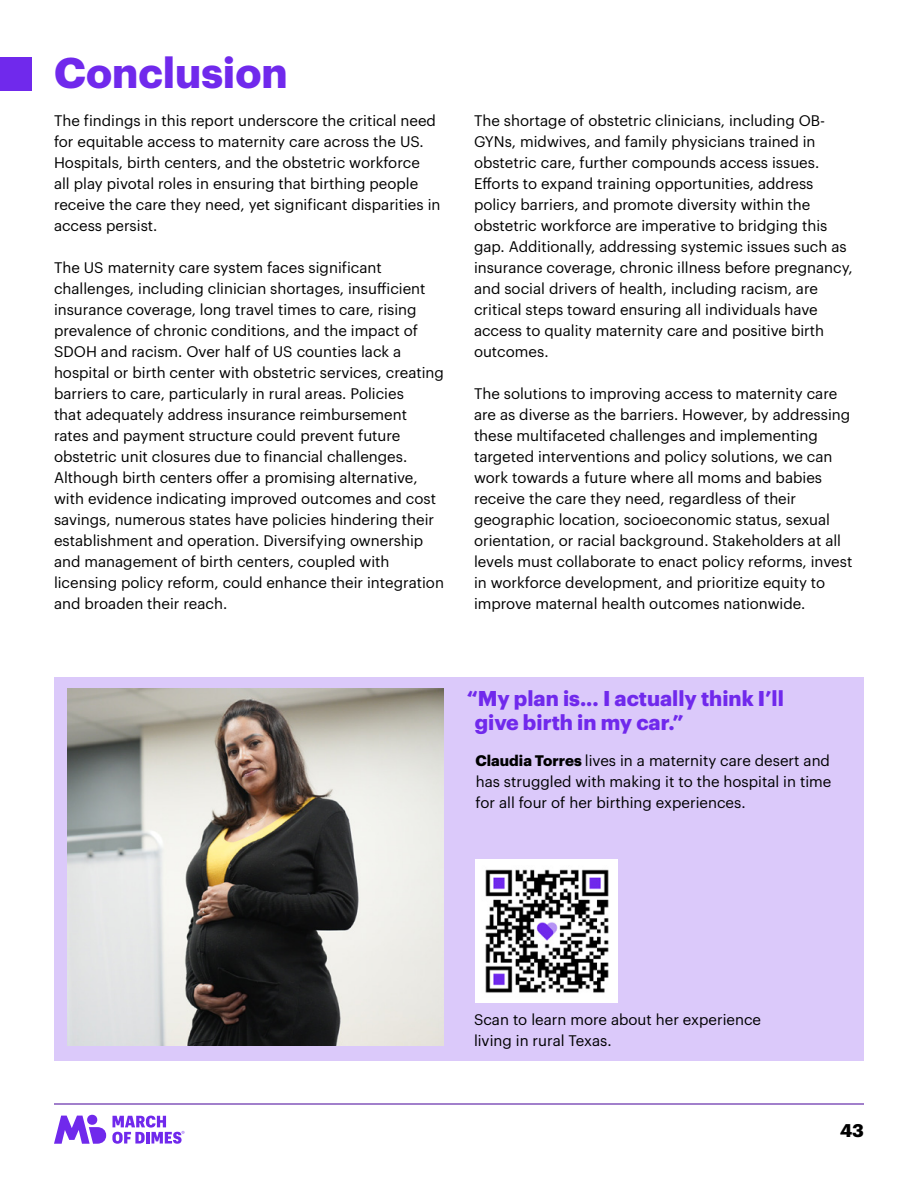
<style>
.page{position:relative;width:918px;height:1188px;background:#fff}
.page>*{position:absolute;margin:0;border:0;box-sizing:border-box;transform-origin:0 0}
.t1{font:700 42px "Graphik";color:#7029ec}
.t2{font:700 21px/24px "Graphik";color:#7029ec}
.t3{font:700 18px "Graphik";color:#000}
.t4{font:15px/21px "Graphik";color:#000}
.s1{font-weight:700}
</style>
<div class="page">
<hr style="left:54px;top:1104px;width:810px;height:1px;background:#409">
<svg style="left:54px;top:1116px;width:52px;height:28px"></svg>
<div style="left:87px;top:1115px;width:10px;height:10px;background:#7029ec;border-radius:50%"></div>
<svg style="left:112px;top:1116px;width:72px;height:28px"></svg>
<div style="left:0;top:57px;width:31px;height:34px;background:#7029ec"></div>
<div style="left:54px;top:677px;width:810px;height:383px;background:#dbc9fa"></div>
<img style="left:68px;top:689px;width:376px;height:357px">
<img style="left:476px;top:860px;width:142px;height:142px">
<h1 class="t1" style="left:54px;top:40px;width:235px">Conclusion</h1>
<p class="t4" style="left:54px;top:109px;width:388px">The findings in this report underscore the critical need for equitable access to maternity care across the US.<br>Hospitals, birth centers, and the obstetric workforce<br>all play pivotal roles in ensuring that birthing people receive the care they need, yet significant disparities in access persist.</p>
<p class="t4" style="left:54px;top:256px;width:391px">The US maternity care system faces significant challenges, including clinician shortages, insufficient insurance coverage, long travel times to care, rising prevalence of chronic conditions, and the impact of SDOH and racism. Over half of US counties lack a hospital or birth center with obstetric services, creating barriers to care, particularly in rural areas. Policies<br>that adequately address insurance reimbursement rates and payment structure could prevent future obstetric unit closures due to financial challenges.<br>Although birth centers offer a promising alternative, with evidence indicating improved outcomes and cost savings, numerous states have policies hindering their establishment and operation. Diversifying ownership and management of birth centers, coupled with licensing policy reform, could enhance their integration and broaden their reach.</p>
<p class="t4" style="left:474px;top:109px;width:380px">The shortage of obstetric clinicians, including OB-GYNs, midwives, and family physicians trained in obstetric care, further compounds access issues.<br>Efforts to expand training opportunities, address policy barriers, and promote diversity within the obstetric workforce are imperative to bridging this gap. Additionally, addressing systemic issues such as insurance coverage, chronic illness before pregnancy, and social drivers of health, including racism, are critical steps toward ensuring all individuals have access to quality maternity care and positive birth outcomes.</p>
<p class="t4" style="left:474px;top:382px;width:380px">The solutions to improving access to maternity care are as diverse as the barriers. However, by addressing these multifaceted challenges and implementing targeted interventions and policy solutions, we can work towards a future where all moms and babies receive the care they need, regardless of their geographic location, socioeconomic status, sexual orientation, or racial background. Stakeholders at all levels must collaborate to enact policy reforms, invest in workforce development, and prioritize equity to improve maternal health outcomes nationwide.</p>
<h2 class="t2" style="left:475px;top:684px;width:311px;text-indent:-8px">“My plan is... I actually think I’ll give birth in my car.”</h2>
<p class="t4" style="left:475px;top:749px;width:357px;text-align:justify"><span class="s1">Claudia Torres</span> lives in a maternity care desert and has struggled with making it to the hospital in time for all four of her birthing experiences.</p>
<p class="t4" style="left:474px;top:1008px;width:289px">Scan to learn more about her experience living in rural Texas.</p>
<p class="t3" style="left:840px;top:1116px;width:25px">43</p>
</div>
